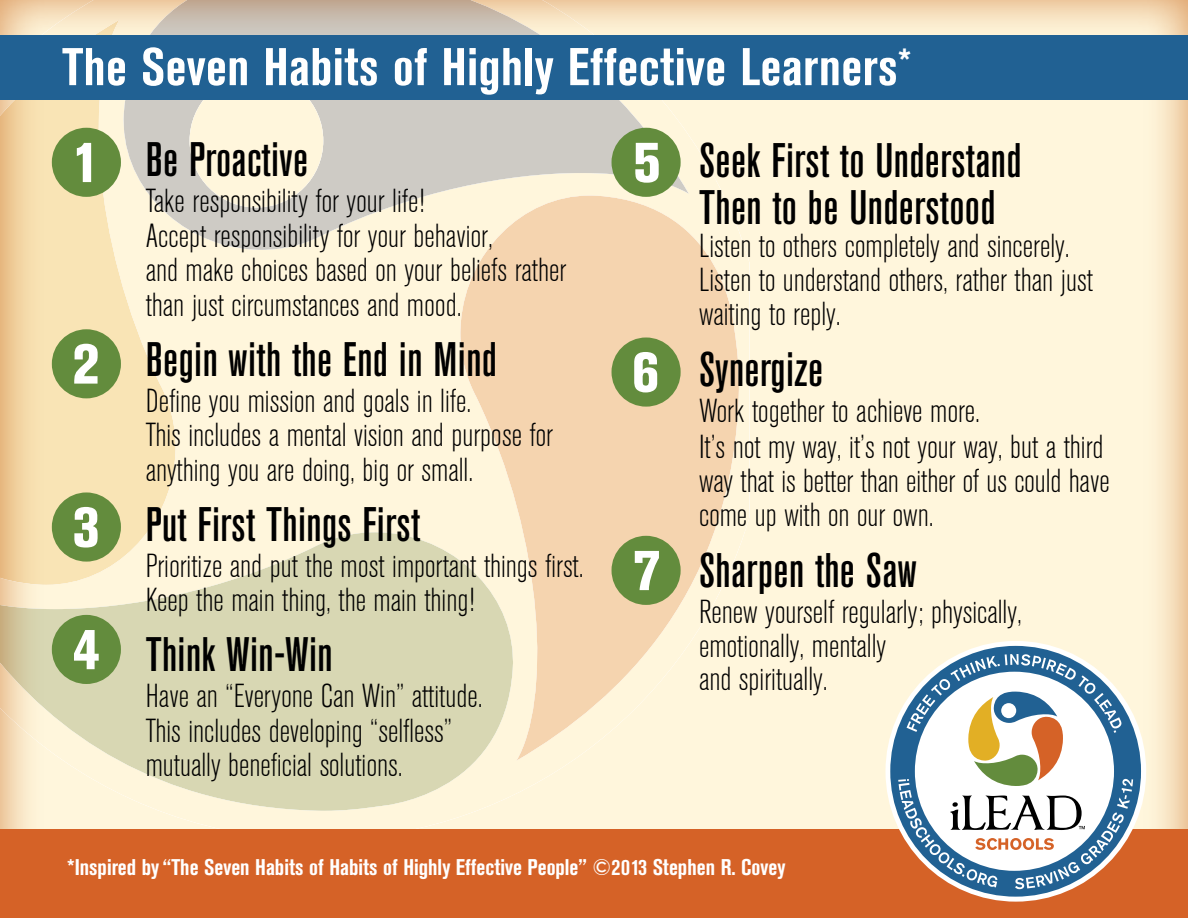
<style>
.page{position:relative;width:1188px;height:918px;background:#fff}
.page>*{position:absolute;margin:0;border:0;box-sizing:border-box;transform-origin:0 0}
.t1{font:800 condensed 55.5px "Akzidenz Grotesk BE";color:#fff}
.t2{font:700 condensed 52.5px "Akzidenz Grotesk BE";letter-spacing:.01em;color:#fff}
.t3{font:500 condensed 48px/46.5px "Akzidenz Grotesk BE";letter-spacing:.01em;color:#000}
.t4{font:300 condensed 33px/34.5px "Akzidenz Grotesk BE";color:#000}
.t5{font:700 condensed 22.5px "Akzidenz Grotesk BE";color:#fff}
</style>
<div class="page">
<div style="left:0;top:0;width:1188px;height:918px;background:#d89660;opacity:.85"></div>
<div style="left:0;top:829px;width:1188px;height:89px;background:#d56227"></div>
<div style="left:886px;top:641px;width:260px;height:261px;background:#fff;border-radius:50%"></div>
<div style="left:890px;top:646px;width:251px;height:251px;background:#216193;border-radius:50%"></div>
<svg style="left:898px;top:654px;width:235px;height:235px"></svg>
<div style="left:0;top:35px;width:1188px;height:65px;background:#216193"></div>
<div style="left:52px;top:128px;width:69px;height:69px;background:#638c3d;border-radius:50%"></div>
<div style="left:612px;top:128px;width:69px;height:69px;background:#638c3d;border-radius:50%"></div>
<div style="left:612px;top:337px;width:69px;height:70px;background:#638c3d;border-radius:50%"></div>
<div style="left:612px;top:536px;width:69px;height:69px;background:#638c3d;border-radius:50%"></div>
<div style="left:52px;top:329px;width:69px;height:69px;background:#638c3d;border-radius:50%"></div>
<div style="left:52px;top:492px;width:69px;height:70px;background:#638c3d;border-radius:50%"></div>
<div style="left:52px;top:615px;width:69px;height:69px;background:#638c3d;border-radius:50%"></div>
<h2 class="t2" style="left:62px;top:37px;width:850px">The Seven Habits of Highly Effective Learners<sup>*</sup></h2>
<h3 class="t3" style="left:146px;top:137px;width:164px">Be Proactive</h3>
<p class="t4" style="left:146px;top:185px;width:422px">Take responsibility for your life!<br>Accept responsibility for your behavior,<br>and make choices based on your beliefs rather than just circumstances and mood.</p>
<h3 class="t3" style="left:146px;top:337px;width:353px">Begin with the End in Mind</h3>
<p class="t4" style="left:146px;top:384px;width:409px">Define you mission and goals in life.<br>This includes a mental vision and purpose for anything you are doing, big or small.</p>
<h3 class="t3" style="left:146px;top:502px;width:276px">Put First Things First</h3>
<p class="t4" style="left:146px;top:549px;width:439px">Prioritize and put the most important things first.<br>Keep the main thing, the main thing!</p>
<h3 class="t3" style="left:146px;top:632px;width:188px">Think Win-Win</h3>
<p class="t4" style="left:146px;top:680px;width:338px">Have an “Everyone Can Win” attitude.<br>This includes developing “selfless” mutually beneficial solutions.</p>
<h1 class="t1" style="left:72px;top:131px;width:29px">1</h1>
<h1 class="t1" style="left:633px;top:131px;width:29px">5</h1>
<h1 class="t1" style="left:72px;top:332px;width:29px">2</h1>
<h1 class="t1" style="left:632px;top:340px;width:29px">6</h1>
<h1 class="t1" style="left:72px;top:495px;width:29px">3</h1>
<h1 class="t1" style="left:633px;top:539px;width:29px">7</h1>
<h1 class="t1" style="left:72px;top:618px;width:29px">4</h1>
<h3 class="t3" style="left:699px;top:138px;width:324px">Seek First to Understand<br>Then to be Understood</h3>
<p class="t4" style="left:699px;top:229px;width:395px">Listen to others completely and sincerely.<br>Listen to understand others, rather than just waiting to reply.</p>
<h3 class="t3" style="left:699px;top:347px;width:125px">Synergize</h3>
<p class="t4" style="left:699px;top:394px;width:412px;line-height:35px">Work together to achieve more.<br>It’s not my way, it’s not your way, but a third way that is better than either of us could have come up with on our own.</p>
<h3 class="t3" style="left:699px;top:548px;width:219px">Sharpen the Saw</h3>
<p class="t4" style="left:699px;top:595px;width:324px;line-height:33.8px">Renew yourself regularly; physically, emotionally, mentally<br>and spiritually.</p>
<p class="t5" style="left:67px;top:854px;width:720px">*Inspired by “The Seven Habits of Habits of Highly Effective People” ©2013 Stephen R. Covey</p>
</div>
